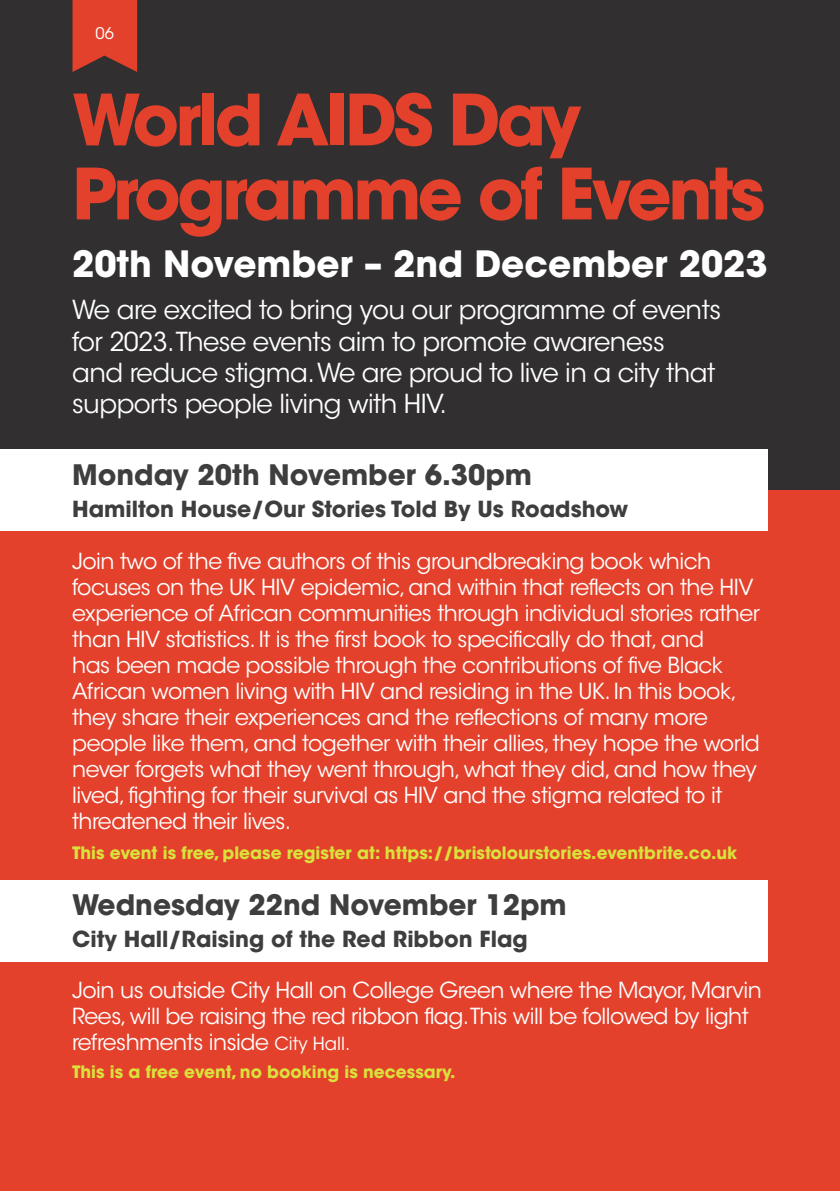
<style>
.page{position:relative;width:840px;height:1191px;background:#fff}
.page>*{position:absolute;margin:0;border:0;box-sizing:border-box;transform-origin:0 0}
.body{font:700 70px/74px "ITC Avant Garde Std";letter-spacing:-.05em;color:#e3412c}
.body-2{font:700 36px "ITC Avant Garde Std";color:#fff}
.bold_body{font:700 28px "ITC Avant Garde Std";color:#3e3e3f}
.body-3{font:26px/31.2px "ITC Avant Garde Std";letter-spacing:-.02em;color:#fff}
.body-4{font:22px/26px "ITC Avant Garde Std";letter-spacing:-.02em;color:#fff}
.bold_body-2{font:700 22px "ITC Avant Garde Std";color:#3e3e3f}
.body-5{font:700 17px "ITC Avant Garde Std";color:#d9e13b}
.body-6{font:16px "ITC Avant Garde Std";color:#fff}
.s1{font-size:18px}
</style>
<div class="page">
<div style="left:0;top:364px;width:839px;height:827px;background:#e3412c"></div>
<div style="left:0;top:0;width:839px;height:489px;background:#312f30"></div>
<div style="left:0;top:450px;width:767px;height:81px;background:#fff"></div>
<div style="left:0;top:880px;width:767px;height:81px;background:#fff"></div>
<svg style="left:72px;top:0;width:65px;height:72px;background:#cd3e2c"></svg>
<p class="body-6" style="left:95px;top:24px;width:20px">06</p>
<p class="body" style="left:72px;top:82px;width:694px">World AIDS Day<br>Programme of Events</p>
<p class="body-2" style="left:72px;top:240px;width:696px">20th November – 2nd December 2023</p>
<p class="body-3" style="left:72px;top:295px;width:650px">We are excited to bring you our programme of events for 2023.These events aim to promote awareness and reduce stigma. We are proud to live in a city that supports people living with HIV.</p>
<p class="bold_body" style="left:72px;top:457px;width:461px">Monday 20th November 6.30pm</p>
<p class="bold_body-2" style="left:72px;top:495px;width:557px">Hamilton House/Our Stories Told By Us Roadshow</p>
<p class="body-4" style="left:72px;top:548px;width:689px">Join two of the five authors of this groundbreaking book which focuses on the UK HIV epidemic, and within that reflects on the HIV experience of African communities through individual stories rather than HIV statistics. It is the first book to specifically do that, and<br>has been made possible through the contributions of five Black African women living with HIV and residing in the UK. In this book, they share their experiences and the reflections of many more people like them, and together with their allies, they hope the world never forgets what they went through, what they did, and how they lived, fighting for their survival as HIV and the stigma related to it threatened their lives.</p>
<p class="body-5" style="left:72px;top:841px;width:666px">This event is free, please register at: https://bristolourstories.eventbrite.co.uk</p>
<p class="bold_body" style="left:72px;top:886px;width:496px">Wednesday 22nd November 12pm</p>
<p class="bold_body-2" style="left:72px;top:924px;width:457px">City Hall/Raising of the Red Ribbon Flag</p>
<p class="body-4" style="left:72px;top:977px;width:691px">Join us outside City Hall on College Green where the Mayor, Marvin<br>Rees, will be raising the red ribbon flag.This will be followed by light refreshments inside <span class="s1">City Hall.</span></p>
<p class="body-5" style="left:72px;top:1060px;width:384px">This is a free event, no booking is necessary.</p>
</div>
